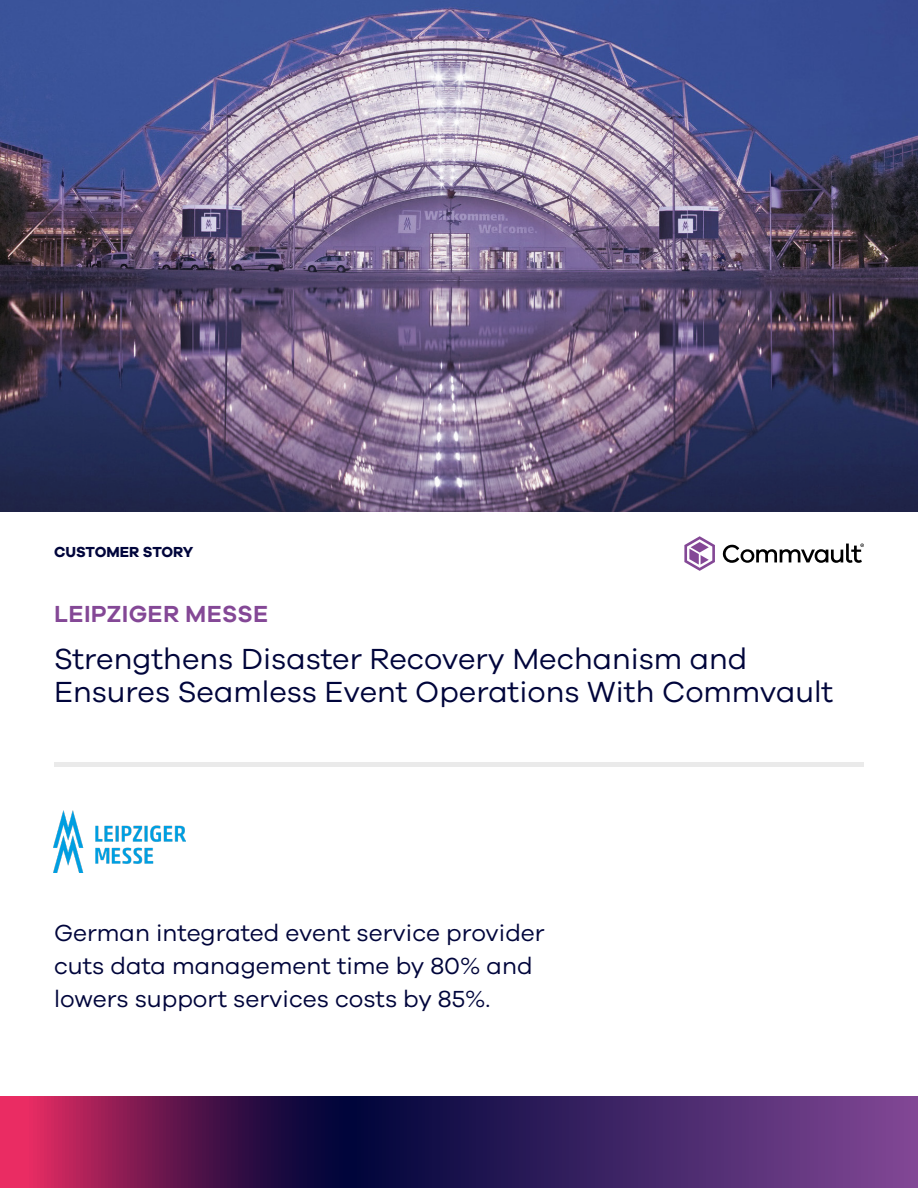
<style>
.page{position:relative;width:918px;height:1188px;background:#fff}
.page>*{position:absolute;margin:0;border:0;box-sizing:border-box;transform-origin:0 0}
.t1{font:30px/33px "Galano Grotesque";color:#00053b}
.t2{font:24px/33px "Galano Grotesque";color:#00053b}
.t3{font:600 24px "Galano Grotesque";letter-spacing:.01em;color:#844896}
.t4{font:700 15px "Galano Grotesque";color:#00053b}
</style>
<div class="page">
<div style="left:54px;top:762px;width:810px;height:5px;background:#eaeaea"></div>
<svg style="left:684px;top:536px;width:31px;height:35px"></svg>
<svg style="left:722px;top:543px;width:142px;height:20px"></svg>
<img style="left:0;top:0;width:918px;height:512px">
<svg style="left:0;top:1096px;width:918px;height:92px;background:#51205d"></svg>
<img style="left:54px;top:810px;width:132px;height:63px">
<p class="t4" style="left:54px;top:543px;width:141px">CUSTOMER STORY</p>
<p class="t3" style="left:54px;top:599px;width:216px">LEIPZIGER MESSE</p>
<p class="t1" style="left:54px;top:641px;width:781px">Strengthens Disaster Recovery Mechanism and<br>Ensures Seamless Event Operations With Commvault</p>
<p class="t2" style="left:54px;top:915px;width:492px">German integrated event service provider cuts data management time by 80% and lowers support services costs by 85%.</p>
</div>
